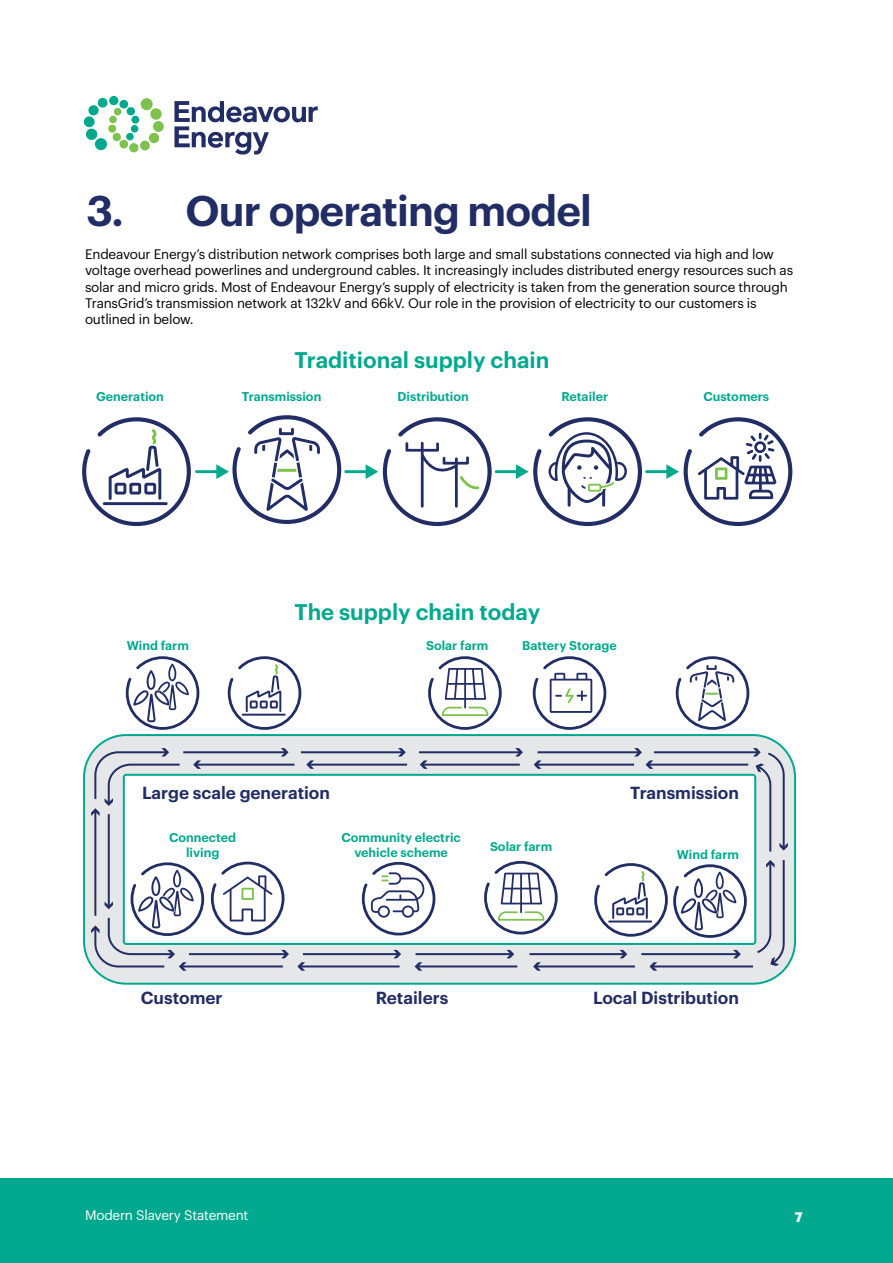
<style>
.page{position:relative;width:893px;height:1263px;background:#fff}
.page>*{position:absolute;margin:0;border:0;box-sizing:border-box;transform-origin:0 0}
.t1{font:600 42px "Graphik";letter-spacing:-.02em;color:#212d64}
.t2{font:600 22.2px "Graphik";color:#00a98e}
.t3{font:600 17.1px "Graphik";color:#212d64}
.t4{font:13.5px/16.2px "Graphik";letter-spacing:-.015em;color:#000}
.t5{font:13.5px "Graphik";letter-spacing:-.015em;color:#fff}
.t6{font:700 13.5px "Graphik";color:#fff}
.t7{font:600 12.45px/15px "Graphik";color:#00a98e;text-align:center}
</style>
<div class="page">
<div style="left:0;top:1179px;width:893px;height:84px;background:#00a98e"></div>
<svg style="left:174px;top:101px;width:144px;height:54px"></svg>
<svg style="left:153px;top:121px;width:11px;height:11px"></svg>
<svg style="left:85px;top:97px;width:77px;height:54px"></svg>
<svg style="left:130px;top:125px;width:9px;height:8px"></svg>
<svg style="left:126px;top:132px;width:8px;height:9px"></svg>
<div style="left:119px;top:100px;width:9px;height:9px;background:#00a98e;border-radius:50%"></div>
<svg style="left:83px;top:734px;width:713px;height:251px"></svg>
<hr style="left:537px;top:751px;width:102px;height:2px;background:#212d64">
<hr style="left:419px;top:751px;width:101px;height:2px;background:#212d64">
<svg style="left:515px;top:748px;width:8px;height:8px"></svg>
<hr style="left:301px;top:751px;width:102px;height:2px;background:#212d64">
<svg style="left:398px;top:748px;width:8px;height:8px"></svg>
<hr style="left:183px;top:751px;width:103px;height:2px;background:#212d64">
<svg style="left:281px;top:748px;width:8px;height:8px"></svg>
<hr style="left:94px;top:811px;width:2px;height:105px;background:#212d64">
<hr style="left:300px;top:965px;width:100px;height:2px;background:#212d64">
<svg style="left:297px;top:962px;width:8px;height:9px"></svg>
<hr style="left:417px;top:965px;width:100px;height:2px;background:#212d64">
<svg style="left:415px;top:962px;width:7px;height:9px"></svg>
<hr style="left:536px;top:965px;width:99px;height:2px;background:#212d64">
<svg style="left:533px;top:962px;width:8px;height:9px"></svg>
<hr style="left:537px;top:764px;width:97px;height:2px;background:#212d64">
<svg style="left:534px;top:760px;width:7px;height:9px"></svg>
<hr style="left:423px;top:764px;width:97px;height:2px;background:#212d64">
<svg style="left:420px;top:760px;width:8px;height:9px"></svg>
<hr style="left:309px;top:764px;width:98px;height:2px;background:#212d64">
<svg style="left:306px;top:760px;width:8px;height:9px"></svg>
<hr style="left:196px;top:764px;width:98px;height:2px;background:#212d64">
<svg style="left:193px;top:760px;width:8px;height:9px"></svg>
<svg style="left:91px;top:748px;width:91px;height:68px"></svg>
<hr style="left:108px;top:814px;width:2px;height:92px;background:#212d64">
<hr style="left:303px;top:953px;width:95px;height:2px;background:#212d64">
<svg style="left:393px;top:950px;width:8px;height:8px"></svg>
<hr style="left:416px;top:953px;width:95px;height:2px;background:#212d64">
<svg style="left:506px;top:950px;width:8px;height:8px"></svg>
<hr style="left:529px;top:953px;width:95px;height:2px;background:#212d64">
<svg style="left:125px;top:656px;width:75px;height:74px"></svg>
<svg style="left:227px;top:656px;width:75px;height:74px"></svg>
<svg style="left:593px;top:748px;width:195px;height:223px"></svg>
<svg style="left:428px;top:656px;width:74px;height:74px"></svg>
<svg style="left:532px;top:656px;width:75px;height:74px"></svg>
<svg style="left:675px;top:656px;width:75px;height:74px"></svg>
<svg style="left:91px;top:860px;width:198px;height:111px"></svg>
<svg style="left:360px;top:860px;width:77px;height:77px"></svg>
<svg style="left:483px;top:859px;width:76px;height:77px"></svg>
<svg style="left:82px;top:417px;width:109px;height:109px"></svg>
<hr style="left:196px;top:470px;width:22px;height:3px;background:#00a98e">
<svg style="left:216px;top:415px;width:126px;height:109px"></svg>
<hr style="left:346px;top:470px;width:22px;height:3px;background:#00a98e">
<svg style="left:366px;top:417px;width:126px;height:109px"></svg>
<hr style="left:496px;top:470px;width:22px;height:3px;background:#00a98e">
<svg style="left:516px;top:417px;width:126px;height:109px"></svg>
<hr style="left:646px;top:470px;width:22px;height:3px;background:#00a98e">
<svg style="left:666px;top:417px;width:126px;height:109px"></svg>
<h1 class="t1" style="left:87px;top:178px;width:507px">3. Our operating model</h1>
<p class="t4" style="left:85px;top:245px;width:710px">Endeavour Energy’s distribution network comprises both large and small substations connected via high and low voltage overhead powerlines and underground cables. It increasingly includes distributed energy resources such as solar and micro grids. Most of Endeavour Energy’s supply of electricity is taken from the generation source through TransGrid’s transmission network at 132kV and 66kV. Our role in the provision of electricity to our customers is outlined in below.</p>
<h2 class="t2" style="left:294px;top:343px;width:256px">Traditional supply chain</h2>
<p class="t7" style="left:96px;top:387px;width:69px">Generation</p>
<p class="t7" style="left:242px;top:387px;width:81px">Transmission</p>
<p class="t7" style="left:397px;top:387px;width:73px">Distribution</p>
<p class="t7" style="left:561px;top:387px;width:48px">Retailer</p>
<p class="t7" style="left:703px;top:387px;width:67px">Customers</p>
<p class="t7" style="left:127px;top:636px;width:64px">Wind farm</p>
<h2 class="t2" style="left:294px;top:595px;width:247px">The supply chain today</h2>
<p class="t7" style="left:426px;top:636px;width:64px">Solar farm</p>
<p class="t7" style="left:522px;top:636px;width:96px">Battery Storage</p>
<p class="t3" style="left:142px;top:780px;width:190px">Large scale generation</p>
<p class="t7" style="left:169px;top:828px;width:68px">Connected living</p>
<p class="t7" style="left:341px;top:828px;width:121px">Community electric vehicle scheme</p>
<p class="t7" style="left:490px;top:837px;width:64px">Solar farm</p>
<p class="t3" style="left:630px;top:780px;width:110px">Transmission</p>
<p class="t7" style="left:677px;top:846px;width:64px">Wind farm</p>
<p class="t3" style="left:141px;top:984px;width:83px">Customer</p>
<p class="t3" style="left:376px;top:984px;width:74px">Retailers</p>
<p class="t3" style="left:593px;top:984px;width:147px">Local Distribution</p>
<p class="t5" style="left:85px;top:1205px;width:165px">Modern Slavery Statement</p>
<p class="t6" style="left:795px;top:1206px;width:9px">7</p>
</div>
